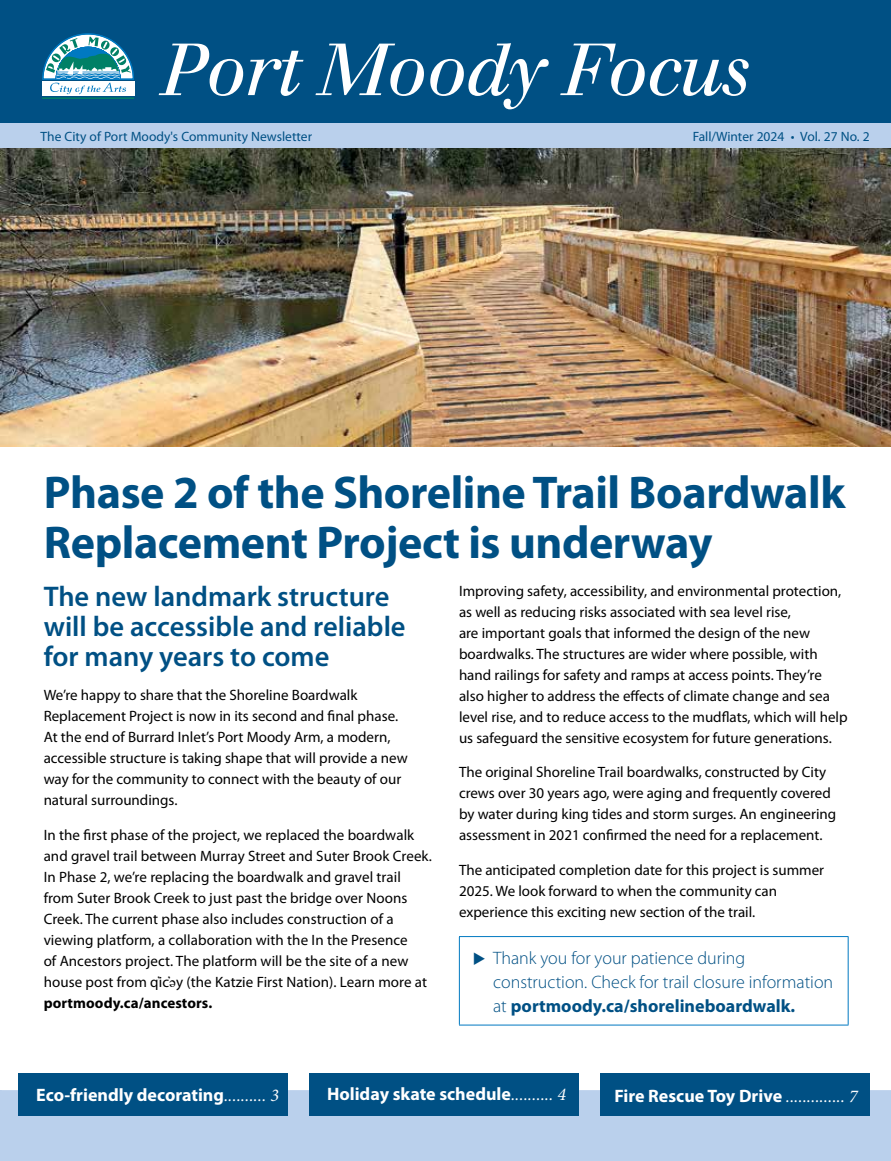
<style>
.page{position:relative;width:891px;height:1161px;background:#fff}
.page>*{position:absolute;margin:0;border:0;box-sizing:border-box;transform-origin:0 0}
.t1{font:italic 72px "Justus";letter-spacing:-.02em;color:#fff}
.t2{font:700 46.2px/49.5px "Myriad Pro";letter-spacing:-.01em;color:#005084}
.t3{font:600 28.5px/30px "Myriad Pro";color:#005084}
.t4{font:300 18px/24px "Myriad Pro";color:#005084}
.t5{font:700 18px "Myriad Pro";color:#fff}
.t6{font:15px/21px "Myriad Pro";color:#000}
.t7{font:13.5px "Myriad Pro";color:#005084}
.s1{font-family:"Times New Roman"}
.s2{font-weight:700}
.s3{font-family:"Minion Pro";font-weight:400;font-style:italic}
</style>
<div class="page">
<img style="left:0;top:148px;width:891px;height:299px">
<hr style="left:459px;top:936px;width:390px;height:1px;background:#0079c1">
<hr style="left:459px;top:937px;width:1px;height:88px;background:#0079c1">
<hr style="left:848px;top:937px;width:1px;height:88px;background:#0079c1">
<hr style="left:459px;top:1025px;width:390px;height:1px;background:#0079c1">
<div style="left:1px;top:1090px;width:890px;height:71px;background:#bad0ec"></div>
<div style="left:309px;top:1073px;width:270px;height:43px;background:#005084"></div>
<div style="left:600px;top:1073px;width:270px;height:43px;background:#005084"></div>
<div style="left:18px;top:1073px;width:270px;height:43px;background:#005084"></div>
<div style="left:0;top:0;width:891px;height:128px;background:#005084"></div>
<div style="left:0;top:123px;width:891px;height:25px;background:#bad0ec"></div>
<svg style="left:42px;top:33px;width:92px;height:66px"></svg>
<h1 class="t1" style="left:162px;top:27px;width:592px">Port Moody Focus</h1>
<p class="t7" style="left:41px;top:128px;width:273px">The City of Port Moody's Community Newsletter</p>
<p class="t7" style="left:693px;top:128px;width:178px">Fall/Winter 2024 • Vol. 27 No. 2</p>
<h2 class="t2" style="left:44px;top:467px;width:803px">Phase 2 of the Shoreline Trail Boardwalk<br>Replacement Project is underway</h2>
<h3 class="t3" style="left:44px;top:581px;width:364px">The new landmark structure will be accessible and reliable for many years to come</h3>
<p class="t6" style="left:44px;top:685px;width:366px">We’re happy to share that the Shoreline Boardwalk Replacement Project is now in its second and final phase.<br>At the end of Burrard Inlet’s Port Moody Arm, a modern, accessible structure is taking shape that will provide a new way for the community to connect with the beauty of our natural surroundings.</p>
<p class="t6" style="left:44px;top:824px;width:390px">In the first phase of the project, we replaced the boardwalk and gravel trail between Murray Street and Suter Brook Creek.<br>In Phase 2, we’re replacing the boardwalk and gravel trail from Suter Brook Creek to just past the bridge over Noons Creek. The current phase also includes construction of a viewing platform, a collaboration with the In the Presence<br>of Ancestors project. The platform will be the site of a new house post from q<span class="s1">̓</span>ic<span class="s1">̓ə</span>y (the Katzie First Nation). Learn more at <span class="s2">portmoody.ca/ancestors.</span></p>
<p class="t6" style="left:459px;top:580px;width:390px">Improving safety, accessibility, and environmental protection, as well as reducing risks associated with sea level rise,<br>are important goals that informed the design of the new boardwalks. The structures are wider where possible, with hand railings for safety and ramps at access points. They’re also higher to address the effects of climate change and sea level rise, and to reduce access to the mudflats, which will help us safeguard the sensitive ecosystem for future generations.</p>
<p class="t6" style="left:459px;top:761px;width:379px">The original Shoreline Trail boardwalks, constructed by City crews over 30 years ago, were aging and frequently covered by water during king tides and storm surges. An engineering assessment in 2021 confirmed the need for a replacement.</p>
<p class="t6" style="left:459px;top:859px;width:367px">The anticipated completion date for this project is summer<br>2025. We look forward to when the community can experience this exciting new section of the trail.</p>
<p class="t4" style="left:493px;top:946px;width:342px;text-indent:-20px">◆ Thank you for your patience during construction. Check for trail closure information at <span class="s2">portmoody.ca/shorelineboardwalk.</span></p>
<p class="t5" style="left:36px;top:1083px;width:244px">Eco-friendly decorating<span class="s3">.......... 3</span></p>
<p class="t5" style="left:327px;top:1082px;width:241px">Holiday skate schedule<span class="s3">.......... 4</span></p>
<p class="t5" style="left:614px;top:1084px;width:245px">Fire Rescue Toy Drive <span class="s3">.............. 7</span></p>
</div>
